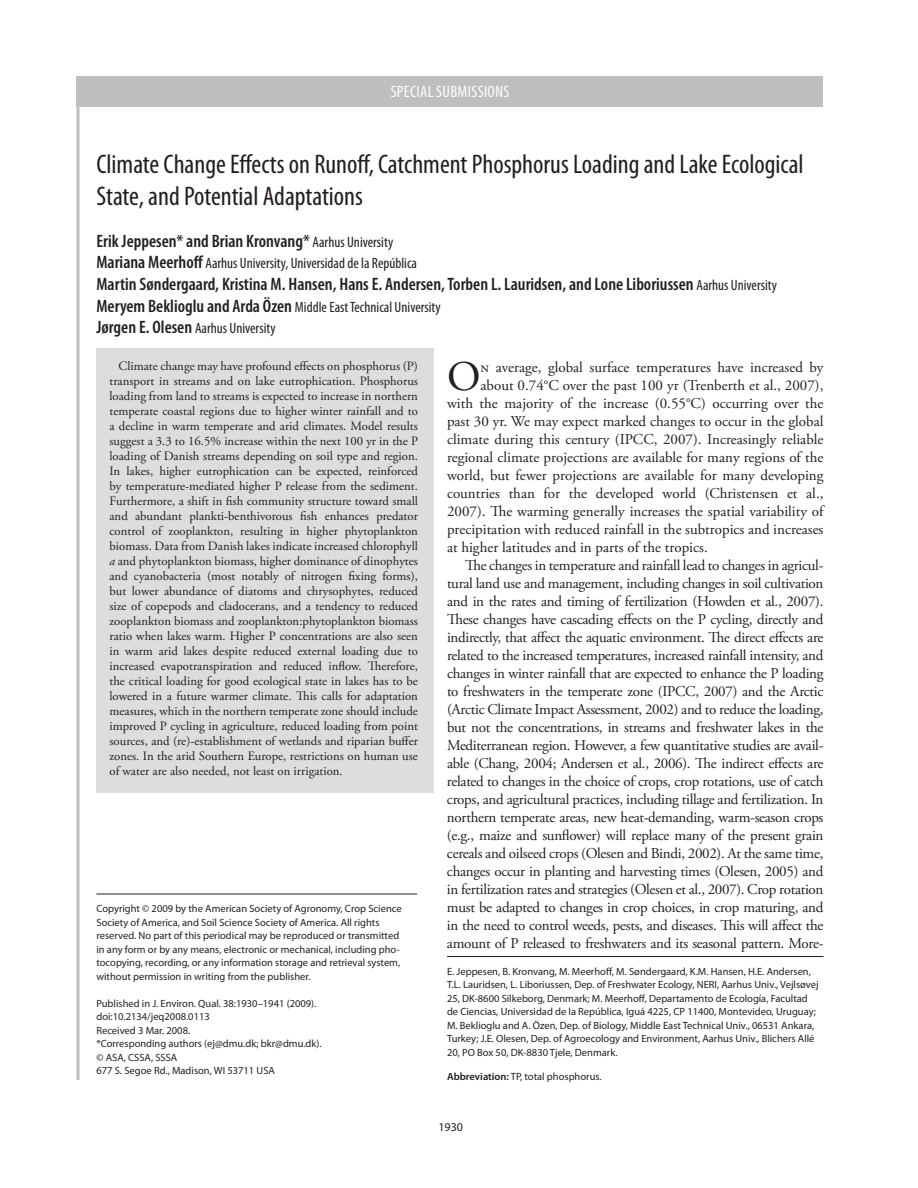
<style>
.page{position:relative;width:918px;height:1188px;background:#fff}
.page>*{position:absolute;margin:0;border:0;box-sizing:border-box;transform-origin:0 0}
.t1{font:42.15px "Adobe Garamond Pro";color:#231f20}
.t2{font:condensed 27px/32.4px "Myriad Pro";color:#231f20}
.t3{font:600 condensed 18px "Myriad Pro";color:#231f20}
.t4{font:condensed 16.5px "Myriad Pro";letter-spacing:.02em;color:#fff}
.t5{font:15px "Adobe Garamond Pro";letter-spacing:-.02em;color:#231f20}
.t6{font:15px "Adobe Garamond Pro";color:#231f20}
.t7{font:condensed 15px/21.6px "Myriad Pro";color:#231f20}
.t8{font:12.75px/15px "Adobe Garamond Pro";color:#231f20;text-align:justify}
.t9{font:12px "Myriad Pro";color:#231f20}
.t10{font:10.5px/13.5px "Myriad Pro";color:#231f20}
.s1{font-weight:400;font-size:15px}
.s2{font-weight:600;font-size:18px}
.s3{font-style:italic}
.s4{font-weight:600}
</style>
<div class="page">
<svg style="left:76px;top:107px;width:4px;height:973px;background:#cccecf"></svg>
<div style="left:97px;top:348px;width:337px;height:445px;background:#dcddde"></div>
<div style="left:76px;top:76px;width:748px;height:31px;background:#bcbec0"></div>
<hr style="left:447px;top:956px;width:377px;height:1px;background:#231f20">
<hr style="left:96px;top:894px;width:321px;height:1px;background:#231f20">
<p class="t4" style="left:391px;top:85px;width:120px">SPECIAL SUBMISSIONS</p>
<p class="t4" style="left:396px;top:86px;width:109px">T HNICAL REPORTS</p>
<h2 class="t2" style="left:96px;top:150px;width:709px">Climate Change Effects on Runoff, Catchment Phosphorus Loading and Lake Ecological<br>State, and Potential Adaptations</h2>
<h3 class="t3" style="left:96px;top:234px;width:298px">Erik Jeppesen* and Brian Kronvang* <span class="s1">Aarhus University</span></h3>
<p class="t7" style="left:96px;top:254px;width:322px"><span class="s2">Mariana Meerhoff</span> Aarhus University, Universidad de la República</p>
<h3 class="t3" style="left:96px;top:277px;width:682px">Martin Søndergaard, Kristina M. Hansen, Hans E. Andersen, Torben L. Lauridsen, and Lone Liboriussen <span class="s1">Aarhus University</span></h3>
<p class="t7" style="left:96px;top:297px;width:346px"><span class="s2">Meryem Beklioglu and Arda Özen</span> Middle East Technical University<br><span class="s2">Jørgen E. Olesen</span> Aarhus University</p>
<h1 class="t1" style="left:447px;top:360px;width:35px">O</h1>
<p class="t6" style="left:481px;top:361px;width:344px">n average, global surface temperatures have increased by</p>
<p class="t8" style="left:109px;top:359px;width:310px;text-indent:9px">Climate change may have profound effects on phosphorus (P) transport in streams and on lake eutrophication. Phosphorus loading from land to streams is expected to increase in northern temperate coastal regions due to higher winter rainfall and to a decline in warm temperate and arid climates. Model results suggest a 3.3 to 16.5% increase within the next 100 yr in the P loading of Danish streams depending on soil type and region.<br>In lakes, higher eutrophication can be expected, reinforced by temperature-mediated higher P release from the sediment.<br>Furthermore, a shift in fish community structure toward small and abundant plankti-benthivorous fish enhances predator control of zooplankton, resulting in higher phytoplankton biomass. Data from Danish lakes indicate increased chlorophyll <span class="s3">a</span> and phytoplankton biomass, higher dominance of dinophytes and cyanobacteria (most notably of nitrogen fixing forms), but lower abundance of diatoms and chrysophytes, reduced size of copepods and cladocerans, and a tendency to reduced zooplankton biomass and zooplankton:phytoplankton biomass ratio when lakes warm. Higher P concentrations are also seen in warm arid lakes despite reduced external loading due to increased evapotranspiration and reduced inflow. Therefore, the critical loading for good ecological state in lakes has to be lowered in a future warmer climate. This calls for adaptation measures, which in the northern temperate zone should include improved P cycling in agriculture, reduced loading from point sources, and (re)-establishment of wetlands and riparian buffer zones. In the arid Southern Europe, restrictions on human use of water are also needed, not least on irrigation.</p>
<p class="t6" style="left:481px;top:379px;width:344px">about 0.74°C over the past 100 yr (Trenberth et al., 2007),</p>
<p class="t6" style="left:447px;top:397px;width:378px">with the majority of the increase (0.55°C) occurring over the</p>
<p class="t6" style="left:447px;top:415px;width:378px">past 30 yr. We may expect marked changes to occur in the global</p>
<p class="t6" style="left:447px;top:433px;width:378px">climate during this century (IPCC, 2007). Increasingly reliable</p>
<p class="t6" style="left:447px;top:451px;width:378px">regional climate projections are available for many regions of the</p>
<p class="t6" style="left:447px;top:469px;width:378px">world, but fewer projections are available for many developing</p>
<p class="t6" style="left:447px;top:487px;width:378px">countries than for the developed world (Christensen et al.,</p>
<p class="t6" style="left:447px;top:505px;width:378px">2007). The warming generally increases the spatial variability of</p>
<p class="t6" style="left:447px;top:523px;width:378px">precipitation with reduced rainfall in the subtropics and increases</p>
<p class="t6" style="left:447px;top:541px;width:262px">at higher latitudes and in parts of the tropics.</p>
<p class="t5" style="left:465px;top:559px;width:360px">The changes in temperature and rainfall lead to changes in agricul-</p>
<p class="t5" style="left:447px;top:577px;width:378px">tural land use and management, including changes in soil cultivation</p>
<p class="t5" style="left:447px;top:595px;width:378px">and in the rates and timing of fertilization (Howden et al., 2007).</p>
<p class="t5" style="left:447px;top:613px;width:378px">These changes have cascading effects on the P cycling, directly and</p>
<p class="t5" style="left:447px;top:631px;width:378px">indirectly, that affect the aquatic environment. The direct effects are</p>
<p class="t5" style="left:447px;top:649px;width:378px">related to the increased temperatures, increased rainfall intensity, and</p>
<p class="t5" style="left:447px;top:667px;width:378px">changes in winter rainfall that are expected to enhance the P loading</p>
<p class="t5" style="left:447px;top:685px;width:378px">to freshwaters in the temperate zone (IPCC, 2007) and the Arctic</p>
<p class="t5" style="left:447px;top:703px;width:378px">(Arctic Climate Impact Assessment, 2002) and to reduce the loading,</p>
<p class="t5" style="left:447px;top:721px;width:378px">but not the concentrations, in streams and freshwater lakes in the</p>
<p class="t5" style="left:447px;top:739px;width:378px">Mediterranean region. However, a few quantitative studies are avail-</p>
<p class="t5" style="left:447px;top:757px;width:378px">able (Chang, 2004; Andersen et al., 2006). The indirect effects are</p>
<p class="t5" style="left:447px;top:775px;width:378px">related to changes in the choice of crops, crop rotations, use of catch</p>
<p class="t5" style="left:447px;top:793px;width:378px">crops, and agricultural practices, including tillage and fertilization. In</p>
<p class="t5" style="left:447px;top:811px;width:378px">northern temperate areas, new heat-demanding, warm-season crops</p>
<p class="t5" style="left:447px;top:829px;width:378px">(e.g., maize and sunflower) will replace many of the present grain</p>
<p class="t5" style="left:447px;top:847px;width:378px">cereals and oilseed crops (Olesen and Bindi, 2002). At the same time,</p>
<p class="t5" style="left:447px;top:865px;width:378px">changes occur in planting and harvesting times (Olesen, 2005) and</p>
<p class="t5" style="left:447px;top:883px;width:378px">in fertilization rates and strategies (Olesen et al., 2007). Crop rotation</p>
<p class="t5" style="left:447px;top:901px;width:378px">must be adapted to changes in crop choices, in crop maturing, and</p>
<p class="t5" style="left:447px;top:919px;width:378px">in the need to control weeds, pests, and diseases. This will affect the</p>
<p class="t5" style="left:447px;top:937px;width:378px">amount of P released to freshwaters and its seasonal pattern. More-</p>
<p class="t10" style="left:96px;top:903px;width:307px">Copyright © 2009 by the American Society of Agronomy, Crop Science Society of America, and Soil Science Society of America. All rights reserved. No part of this periodical may be reproduced or transmitted in any form or by any means, electronic or mechanical, including pho&shy;tocopying, recording, or any information storage and retrieval system, without permission in writing from the publisher.</p>
<p class="t10" style="left:96px;top:998px;width:227px">Published in J. Environ. Qual. 38:1930–1941 (2009). doi:10.2134/jeq2008.0113<br>Received 3 Mar. 2008.<br>*Corresponding authors (ej@dmu.dk; bkr@dmu.dk). © ASA, CSSA, SSSA<br>677 S. Segoe Rd., Madison, WI 53711 USA</p>
<p class="t10" style="left:447px;top:966px;width:373px">E. Jeppesen, B. Kronvang, M. Meerhoff, M. Søndergaard, K.M. Hansen, H.E. Andersen, T.L. Lauridsen, L. Liboriussen, Dep. of Freshwater Ecology, NERI, Aarhus Univ., Vejlsøvej 25, DK-8600 Silkeborg, Denmark; M. Meerhoff, Departamento de Ecología, Facultad de Ciencias, Universidad de la República, Iguá 4225, CP 11400, Montevideo, Uruguay; M. Beklioglu and A. Özen, Dep. of Biology, Middle East Technical Univ., 06531 Ankara, Turkey; J.E. Olesen, Dep. of Agroecology and Environment, Aarhus Univ., Blichers Allé 20, PO Box 50, DK-8830 Tjele, Denmark.</p>
<p class="t10" style="left:447px;top:1071px;width:156px"><span class="s4">Abbreviation:</span> TP, total phosphorus.</p>
<p class="t9" style="left:438px;top:1123px;width:26px">1930</p>
</div>
